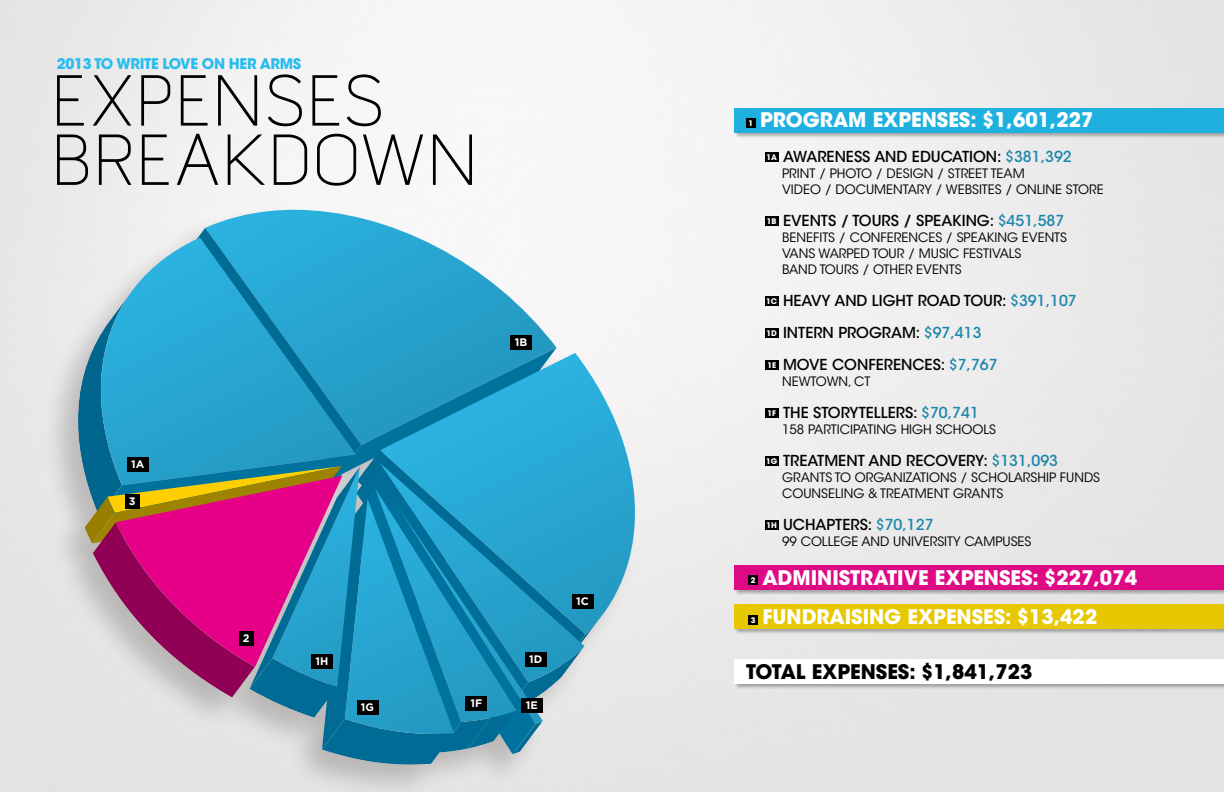
<style>
.page{position:relative;width:1224px;height:792px;background:#fff}
.page>*{position:absolute;margin:0;border:0;box-sizing:border-box;transform-origin:0 0}
.t1{font:100 74.1px/59.3px "Pill Gothic 600 mg";color:#000}
.t2{font:700 20px "ITC Avant Garde Std";color:#fff}
.t3{font:700 20px "ITC Avant Garde Std";color:#000}
.t4{font:500 15.1px/32px "ITC Avant Garde Std";color:#000}
.t5{font:700 14.6px "ITC Avant Garde Std";letter-spacing:-.025em;color:#29bcee}
.t6{font:12.9px/16px "ITC Avant Garde Std";color:#000}
.t7{font:700 10.9px "Gotham HTF";color:#fff}
.t8{font:700 7.7px "ITC Avant Garde Std";color:#fff}
.s1{font-weight:700;font-size:7.7px;color:#fff}
.s2{color:#1c87ab}
</style>
<div class="page">
<img style="left:0;top:0;width:1224px;height:792px">
<div style="left:734px;top:108px;width:490px;height:30px;background:#000;opacity:.3"></div>
<div style="left:734px;top:108px;width:490px;height:24px;background:#1eb1e0"></div>
<div style="left:734px;top:565px;width:490px;height:30px;background:#000;opacity:.3"></div>
<div style="left:734px;top:565px;width:490px;height:24px;background:#de0a85"></div>
<div style="left:734px;top:604px;width:490px;height:31px;background:#000;opacity:.3"></div>
<div style="left:734px;top:605px;width:490px;height:24px;background:#e7c700"></div>
<div style="left:734px;top:659px;width:490px;height:31px;background:#000;opacity:.3"></div>
<div style="left:734px;top:660px;width:490px;height:24px;background:#fff"></div>
<div style="left:746px;top:118px;width:10px;height:9px;background:#000"></div>
<div style="left:765px;top:152px;width:13px;height:10px;background:#000"></div>
<div style="left:765px;top:216px;width:13px;height:10px;background:#000"></div>
<div style="left:765px;top:296px;width:13px;height:10px;background:#000"></div>
<div style="left:765px;top:328px;width:13px;height:10px;background:#000"></div>
<div style="left:765px;top:360px;width:13px;height:10px;background:#000"></div>
<div style="left:765px;top:408px;width:13px;height:10px;background:#000"></div>
<div style="left:765px;top:456px;width:13px;height:10px;background:#000"></div>
<div style="left:765px;top:520px;width:13px;height:10px;background:#000"></div>
<div style="left:748px;top:576px;width:10px;height:9px;background:#000"></div>
<div style="left:748px;top:615px;width:10px;height:9px;background:#000"></div>
<img style="left:34px;top:197px;width:614px;height:595px">
<svg style="left:205px;top:210px;width:352px;height:80px"></svg>
<svg style="left:182px;top:228px;width:179px;height:62px;fill:#2aafdc"></svg>
<svg style="left:602px;top:353px;width:33px;height:281px"></svg>
<svg style="left:101px;top:238px;width:255px;height:52px"></svg>
<svg style="left:78px;top:290px;width:524px;height:475px"></svg>
<svg style="left:116px;top:476px;width:226px;height:191px;fill:#e60088"></svg>
<div style="left:127px;top:457px;width:21px;height:14px;background:#000"></div>
<div style="left:511px;top:335px;width:21px;height:15px;background:#000"></div>
<div style="left:572px;top:594px;width:21px;height:15px;background:#000"></div>
<div style="left:525px;top:652px;width:21px;height:15px;background:#000"></div>
<div style="left:521px;top:698px;width:21px;height:15px;background:#000"></div>
<div style="left:466px;top:696px;width:21px;height:15px;background:#000"></div>
<div style="left:357px;top:700px;width:21px;height:14px;background:#000"></div>
<div style="left:311px;top:654px;width:22px;height:15px;background:#000"></div>
<div style="left:239px;top:631px;width:15px;height:15px;background:#000"></div>
<div style="left:125px;top:494px;width:15px;height:14px;background:#000"></div>
<p class="t5" style="left:57px;top:54px;width:246px">2013 TO WRITE LOVE ON HER ARMS</p>
<h1 class="t1" style="left:50px;top:72px;width:431px">EXPENSES<br>BREAKDOWN</h1>
<p class="t7" style="left:131px;top:458px;width:15px">1A</p>
<p class="t7" style="left:129px;top:494px;width:8px">3</p>
<p class="t7" style="left:515px;top:336px;width:14px">1B</p>
<p class="t7" style="left:243px;top:632px;width:8px">2</p>
<p class="t7" style="left:316px;top:655px;width:14px">1H</p>
<p class="t7" style="left:529px;top:653px;width:15px">1D</p>
<p class="t7" style="left:361px;top:701px;width:15px">1G</p>
<p class="t7" style="left:470px;top:697px;width:13px">1F</p>
<p class="t7" style="left:526px;top:699px;width:13px">1E</p>
<p class="t7" style="left:576px;top:595px;width:14px">1C</p>
<p class="t8" style="left:748px;top:118px;width:6px">1</p>
<h2 class="t2" style="left:760px;top:107px;width:335px">PROGRAM EXPENSES: $1,601,227</h2>
<p class="t4" style="left:767px;top:140px;width:307px"><span class="s1">1A</span> AWARENESS AND EDUCATION: <span class="s2">$381,392</span></p>
<p class="t6" style="left:782px;top:165px;width:323px">PRINT / PHOTO / DESIGN / STREET TEAM<br>VIDEO / DOCUMENTARY / WEBSITES / ONLINE STORE</p>
<p class="t4" style="left:767px;top:204px;width:299px"><span class="s1">1B</span> EVENTS / TOURS / SPEAKING: <span class="s2">$451,587</span></p>
<p class="t6" style="left:782px;top:229px;width:287px">BENEFITS / CONFERENCES / SPEAKING EVENTS<br>VANS WARPED TOUR / MUSIC FESTIVALS<br>BAND TOURS / OTHER EVENTS</p>
<p class="t4" style="left:766px;top:284px;width:312px"><span class="s1">1C</span> HEAVY AND LIGHT ROAD TOUR: <span class="s2">$391,107<br></span><span class="s1">1D</span> INTERN PROGRAM: <span class="s2">$97,413<br></span><span class="s1">1E</span> MOVE CONFERENCES: <span class="s2">$7,767</span></p>
<p class="t6" style="left:782px;top:373px;width:90px">NEWTOWN, CT</p>
<p class="t4" style="left:768px;top:396px;width:213px"><span class="s1">1F</span> THE STORYTELLERS: <span class="s2">$70,741</span></p>
<p class="t6" style="left:782px;top:421px;width:216px">158 PARTICIPATING HIGH SCHOOLS</p>
<p class="t4" style="left:766px;top:444px;width:293px"><span class="s1">1G</span> TREATMENT AND RECOVERY: <span class="s2">$131,093</span></p>
<p class="t6" style="left:782px;top:469px;width:320px">GRANTS TO ORGANIZATIONS / SCHOLARSHIP FUNDS<br>COUNSELING &amp; TREATMENT GRANTS</p>
<p class="t4" style="left:767px;top:508px;width:169px"><span class="s1">1H</span> UCHAPTERS: <span class="s2">$70,127</span></p>
<p class="t6" style="left:782px;top:533px;width:251px">99 COLLEGE AND UNIVERSITY CAMPUSES</p>
<p class="t8" style="left:751px;top:575px;width:6px">2</p>
<h2 class="t2" style="left:762px;top:565px;width:376px">ADMINISTRATIVE EXPENSES: $227,074</h2>
<p class="t8" style="left:751px;top:615px;width:6px">3</p>
<h2 class="t2" style="left:762px;top:604px;width:336px">FUNDRAISING EXPENSES: $13,422</h2>
<h2 class="t3" style="left:746px;top:659px;width:288px">TOTAL EXPENSES: $1,841,723</h2>
</div>
